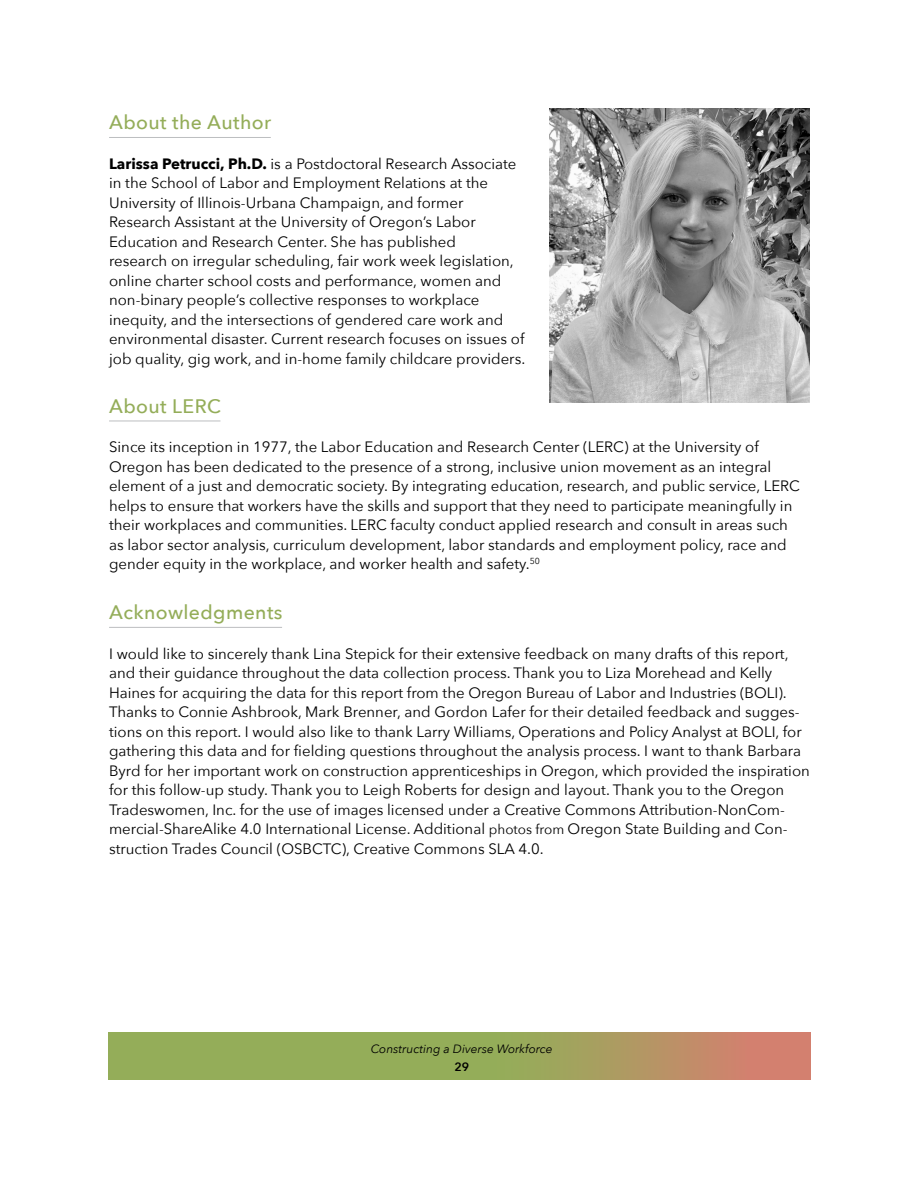
<style>
.page{position:relative;width:918px;height:1188px;background:#fff}
.page>*{position:absolute;margin:0;border:0;box-sizing:border-box;transform-origin:0 0}
.Sub-sub_head{font:500 19.5px "Avenir Next";letter-spacing:.02em;color:#94ad59}
.Body_text{font:15px/19.5px "Avenir Next";color:#000}
.t1{font:italic 12px "Avenir Next";color:#000}
.t2{font:600 12px "Avenir Next";color:#000}
.s1{font-weight:700}
.s2{font-size:13.5px}
</style>
<div class="page">
<svg style="left:108px;top:1033px;width:702px;height:47px;background:#a3a15e"></svg>
<hr style="left:109px;top:137px;width:162px;height:1px;background:#bcbec0">
<hr style="left:109px;top:421px;width:111px;height:1px;background:#bcbec0">
<hr style="left:109px;top:627px;width:173px;height:1px;background:#bcbec0">
<img style="left:549px;top:108px;width:261px;height:295px">
<p class="Sub-sub_head" style="left:109px;top:106px;width:164px">About the Author</p>
<p class="Body_text" style="left:109px;top:153px;width:418px"><span class="s1">Larissa Petrucci, Ph.D.</span> is a Postdoctoral Research Associate in the School of Labor and Employment Relations at the University of Illinois-Urbana Champaign, and former Research Assistant at the University of Oregon’s Labor Education and Research Center. She has published<br>research on irregular scheduling, fair work week legislation, online charter school costs and performance, women and non-binary people’s collective responses to workplace inequity, and the intersections of gendered care work and environmental disaster. Current research focuses on issues of job quality, gig work, and in-home family childcare providers.</p>
<p class="Sub-sub_head" style="left:109px;top:389px;width:113px">About LERC</p>
<p class="Body_text" style="left:109px;top:437px;width:692px">Since its inception in 1977, the Labor Education and Research Center (LERC) at the University of Oregon has been dedicated to the presence of a strong, inclusive union movement as an integral element of a just and democratic society. By integrating education, research, and public service, LERC helps to ensure that workers have the skills and support that they need to participate meaningfully in their workplaces and communities. LERC faculty conduct applied research and consult in areas such as labor sector analysis, curriculum development, labor standards and employment policy, race and gender equity in the workplace, and worker health and safety.<sup>50</sup></p>
<p class="Sub-sub_head" style="left:109px;top:596px;width:175px">Acknowledgments</p>
<p class="Body_text" style="left:109px;top:643px;width:702px">I would like to sincerely thank Lina Stepick for their extensive feedback on many drafts of this report, and their guidance throughout the data collection process. Thank you to Liza Morehead and Kelly Haines for acquiring the data for this report from the Oregon Bureau of Labor and Industries (BOLI).<br>Thanks to Connie Ashbrook, Mark Brenner, and Gordon Lafer for their detailed feedback and sugges&shy;tions on this report. I would also like to thank Larry Williams, Operations and Policy Analyst at BOLI, for gathering this data and for fielding questions throughout the analysis process. I want to thank Barbara Byrd for her important work on construction apprenticeships in Oregon, which provided the inspiration for this follow-up study. Thank you to Leigh Roberts for design and layout. Thank you to the Oregon Tradeswomen, Inc. for the use of images licensed under a Creative Commons Attribution-NonCom&shy;mercial-ShareAlike 4.0 International License. Additional <span class="s2">photos from</span> Oregon State Building and Con&shy;struction Trades Council (OSBCTC), Creative Commons SLA 4.0.</p>
<p class="t1" style="left:371px;top:1038px;width:183px">Constructing a Diverse Workforce</p>
<p class="t2" style="left:454px;top:1056px;width:16px">29</p>
</div>
